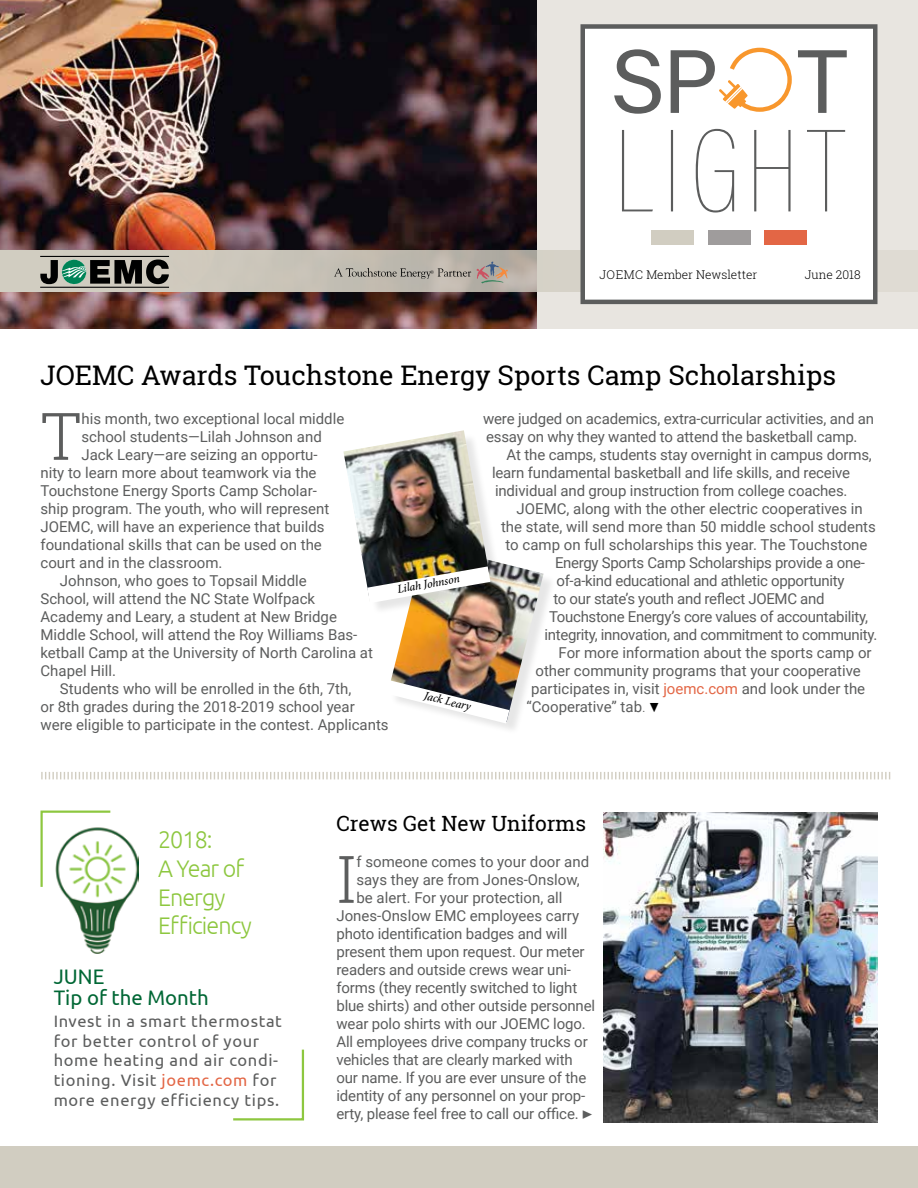
<style>
.page{position:relative;width:918px;height:1188px;background:#fff}
.page>*{position:absolute;margin:0;border:0;box-sizing:border-box;transform-origin:0 0}
.t1{font:300 65.7px "Roboto Slab";color:#5c5d5d}
.t2{font:27px "Roboto Slab";color:#000}
.t3{font:300 24px/28.8px "Ubuntu";letter-spacing:-.04em;color:#8dc73f}
.t4{font:21px "Roboto Slab";color:#000}
.t5{font:21px/21px "Ubuntu";color:#006735}
.t6{font:16.5px/19.8px "Ubuntu";letter-spacing:.04em;color:#5c5d5d}
.t7{font:15px/18px "Roboto";color:#5c5d5d}
.t8{font:15px "Roboto";letter-spacing:-.02em;color:#5c5d5d}
.t9{font:300 12px "Roboto Slab";color:#000}
.t10{font:italic 500 12px "Minion Pro";color:#000}
.s1{color:#e36645}
.s2{font-weight:300}
.s3{font-family:"Acumin Pro";color:#000}
.s4{font-family:"Acumin Pro"}
</style>
<div class="page">
<img style="left:0;top:0;width:538px;height:328px">
<div style="left:538px;top:0;width:380px;height:328px;background:#e8e5e0"></div>
<svg style="left:0;top:251px;width:918px;height:41px;fill:#cbc6ba"></svg>
<div style="left:580px;top:24px;width:298px;height:280px;background:#fff;border:4px solid #5c5d5d"></div>
<div style="left:0;top:1147px;width:918px;height:41px;background:#d1cdc1"></div>
<svg style="left:622px;top:129px;width:223px;height:84px"></svg>
<svg style="left:614px;top:48px;width:233px;height:66px"></svg>
<div style="left:651px;top:230px;width:43px;height:15px;background:#d1cdc1"></div>
<div style="left:708px;top:230px;width:43px;height:15px;background:#9f9c9c"></div>
<div style="left:764px;top:230px;width:43px;height:15px;background:#e36645"></div>
<svg style="left:40px;top:259px;width:129px;height:26px"></svg>
<hr style="left:40px;top:287px;width:129px;height:1px;background:#000101">
<hr style="left:40px;top:256px;width:129px;height:1px;background:#000101">
<svg style="left:334px;top:268px;width:137px;height:11px"></svg>
<svg style="left:477px;top:261px;width:31px;height:22px"></svg>
<svg style="left:41px;top:772px;width:850px;height:8px"></svg>
<img style="left:60px;top:830px;width:79px;height:123px">
<svg style="left:40px;top:810px;width:73px;height:79px"></svg>
<svg style="left:233px;top:1049px;width:72px;height:72px"></svg>
<img style="left:391px;top:563px;width:153px;height:159px">
<div style="left:345px;top:432px;width:159px;height:183px;background:#000;opacity:.1"></div>
<img style="left:343px;top:430px;width:147px;height:172px">
<img style="left:367px;top:566px;width:123px;height:37px">
<svg style="left:391px;top:680px;width:118px;height:44px"></svg>
<img style="left:603px;top:812px;width:275px;height:310px">
<p class="t9" style="left:599px;top:266px;width:159px">JOEMC Member Newsletter</p>
<p class="t9" style="left:805px;top:266px;width:57px">June 2018</p>
<h2 class="t2" style="left:40px;top:356px;width:798px">JOEMC Awards Touchstone Energy Sports Camp Scholarships</h2>
<h1 class="t1" style="left:40px;top:391px;width:43px">T</h1>
<p class="t7" style="left:82px;top:409px;width:264px">his month, two exceptional local middle</p>
<p class="t7" style="left:82px;top:427px;width:242px">school students—Lilah Johnson and</p>
<p class="t7" style="left:82px;top:445px;width:238px">Jack Leary—are seizing an opportu-</p>
<p class="t7" style="left:40px;top:463px;width:278px">nity to learn more about teamwork via the</p>
<p class="t7" style="left:40px;top:481px;width:278px">Touchstone Energy Sports Camp Scholar-</p>
<p class="t7" style="left:40px;top:499px;width:290px">ship program. The youth, who will represent</p>
<p class="t7" style="left:40px;top:517px;width:286px">JOEMC, will have an experience that builds</p>
<p class="t7" style="left:40px;top:535px;width:283px">foundational skills that can be used on the</p>
<p class="t7" style="left:40px;top:553px;width:184px">court and in the classroom.</p>
<p class="t7" style="left:60px;top:571px;width:248px">Johnson, who goes to Topsail Middle</p>
<p class="t7" style="left:40px;top:589px;width:276px">School, will attend the NC State Wolfpack</p>
<p class="t7" style="left:40px;top:607px;width:298px">Academy and Leary, a student at New Bridge</p>
<p class="t7" style="left:40px;top:625px;width:318px">Middle School, will attend the Roy Williams Bas-</p>
<p class="t7" style="left:40px;top:643px;width:334px">ketball Camp at the University of North Carolina at</p>
<p class="t7" style="left:40px;top:661px;width:77px">Chapel Hill.</p>
<p class="t7" style="left:60px;top:679px;width:293px">Students who will be enrolled in the 6th, 7th,</p>
<p class="t7" style="left:40px;top:697px;width:316px">or 8th grades during the 2018-2019 school year</p>
<p class="t7" style="left:40px;top:715px;width:350px">were eligible to participate in the contest. Applicants</p>
<p class="t10" style="left:396px;top:581px;width:64px;rotate:-10deg">Lilah Johnson</p>
<p class="t10" style="left:426px;top:687px;width:49px;rotate:14deg">Jack Leary</p>
<p class="t7" style="left:483px;top:409px;width:393px">were judged on academics, extra-curricular activities, and an essay on why they wanted to attend the basketball camp.</p>
<p class="t7" style="left:492px;top:445px;width:381px;text-indent:15px">At the camps, students stay overnight in campus dorms, learn fundamental basketball and life skills, and receive individual and group instruction from college coaches.</p>
<p class="t7" style="left:517px;top:499px;width:348px">JOEMC, along with the other electric cooperatives in</p>
<p class="t7" style="left:501px;top:517px;width:376px">the state, will send more than 50 middle school students</p>
<p class="t7" style="left:506px;top:535px;width:364px">to camp on full scholarships this year. The Touchstone</p>
<p class="t8" style="left:555px;top:552px;width:311px">Energy Sports Camp Scholarships provide a one-</p>
<p class="t8" style="left:556px;top:570px;width:290px">of-a-kind educational and athletic opportunity</p>
<p class="t8" style="left:554px;top:588px;width:273px">to our state’s youth and reflect JOEMC and</p>
<p class="t8" style="left:549px;top:606px;width:321px">Touchstone Energy’s core values of accountability,</p>
<p class="t8" style="left:544px;top:624px;width:335px">integrity, innovation, and commitment to community.</p>
<p class="t7" style="left:559px;top:643px;width:315px">For more information about the sports camp or</p>
<p class="t7" style="left:536px;top:661px;width:327px">other community programs that your cooperative</p>
<p class="t7" style="left:531px;top:679px;width:336px">participates in, visit <span class="s1">joemc.com</span> and look under the</p>
<p class="t7" style="left:526px;top:697px;width:134px">“Cooperative” tab<span class="s2">.</span> <span class="s3">▼</span></p>
<h3 class="t3" style="left:158px;top:824px;width:95px">2018:<br>A Year of<br>Energy<br>Efficiency</h3>
<h3 class="t5" style="left:54px;top:966px;width:157px">JUNE<br>Tip of the Month</h3>
<p class="t6" style="left:54px;top:1010px;width:230px">Invest in a smart thermostat for better control of your home heating and air condi&shy;tioning. Visit <span class="s1">joemc.com</span> for more energy efficiency tips.</p>
<h3 class="t4" style="left:336px;top:809px;width:251px">Crews Get New Uniforms</h3>
<h1 class="t1" style="left:336px;top:834px;width:22px">I</h1>
<p class="t7" style="left:357px;top:852px;width:234px">f someone comes to your door and</p>
<p class="t7" style="left:357px;top:870px;width:225px">says they are from Jones-Onslow,</p>
<p class="t7" style="left:357px;top:888px;width:207px">be alert. For your protection, all</p>
<p class="t7" style="left:336px;top:906px;width:244px">Jones-Onslow EMC employees carry</p>
<p class="t7" style="left:336px;top:924px;width:233px">photo identification badges and will</p>
<p class="t7" style="left:336px;top:942px;width:250px">present them upon request. Our meter</p>
<p class="t7" style="left:336px;top:960px;width:236px">readers and outside crews wear uni-</p>
<p class="t7" style="left:336px;top:978px;width:242px">forms (they recently switched to light</p>
<p class="t7" style="left:336px;top:996px;width:260px">blue shirts) and other outside personnel</p>
<p class="t7" style="left:336px;top:1014px;width:251px">wear polo shirts with our JOEMC logo.</p>
<p class="t7" style="left:336px;top:1032px;width:253px">All employees drive company trucks or</p>
<p class="t7" style="left:336px;top:1050px;width:238px">vehicles that are clearly marked with</p>
<p class="t7" style="left:336px;top:1068px;width:251px">our name. If you are ever unsure of the</p>
<p class="t7" style="left:336px;top:1086px;width:250px">identity of any personnel on your prop-</p>
<p class="t7" style="left:336px;top:1104px;width:258px">erty, please feel free to call our office. <span class="s4">▶</span></p>
</div>
